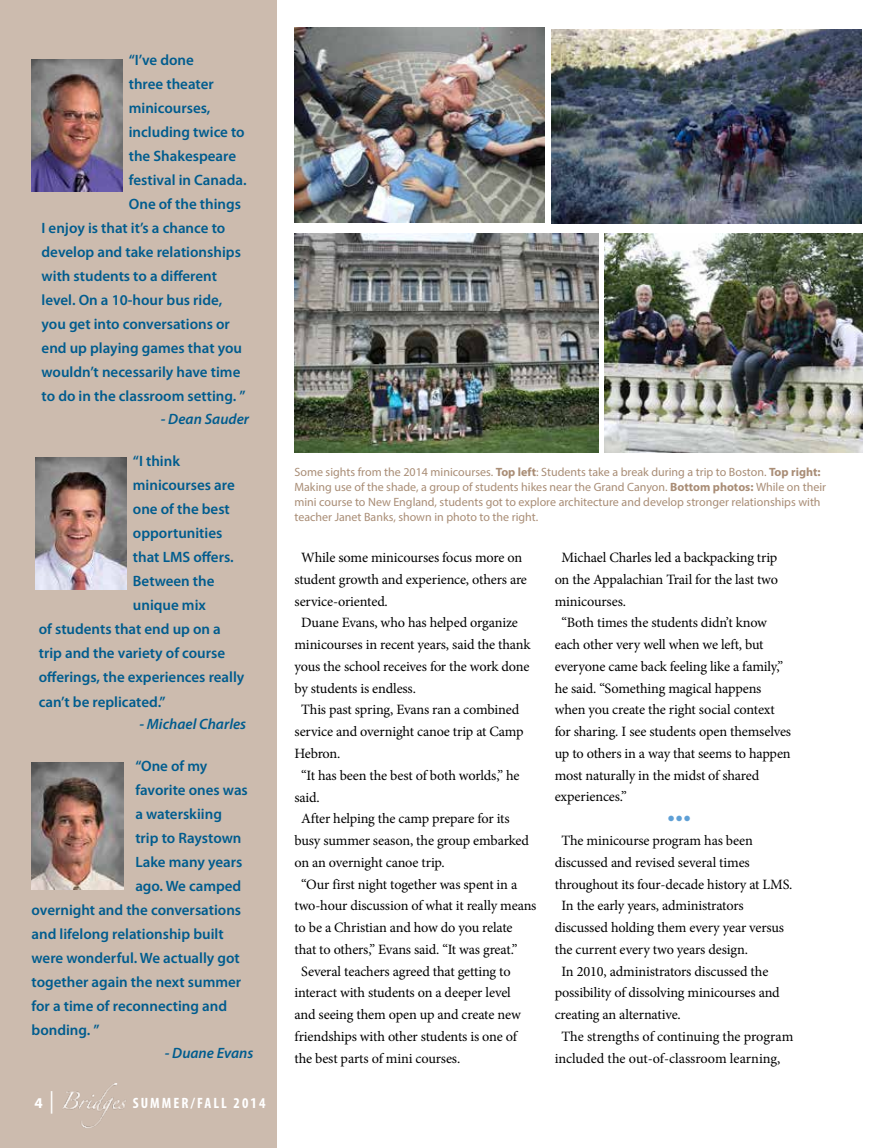
<style>
.page{position:relative;width:878px;height:1148px;background:#fff}
.page>*{position:absolute;margin:0;border:0;box-sizing:border-box;transform-origin:0 0}
.t1{font:21px "Minion Pro";color:#5fa0d6}
.t2{font:600 15px "Myriad Pro";color:#005c8e}
.t3{font:italic 600 15px "Myriad Pro";color:#005c8e}
.t4{font:700 condensed 15px "Myriad Pro";letter-spacing:.14em;color:#fff}
.t5{font:700 15px "Myriad Pro";color:#fff}
.t6{font:14.25px "Minion Pro";letter-spacing:-.01em;color:#000}
.t7{font:12px/15px "Myriad Pro";color:#a98d76}
.s1{font-weight:400;font-stretch:condensed;font-size:22.5px}
.s2{font-weight:700}
</style>
<div class="page">
<div style="left:0;top:0;width:277px;height:1148px;background:#ccbbae"></div>
<img style="left:32px;top:59px;width:90px;height:132px">
<img style="left:294px;top:28px;width:250px;height:194px">
<img style="left:294px;top:233px;width:304px;height:219px">
<img style="left:605px;top:233px;width:257px;height:219px">
<img style="left:551px;top:29px;width:310px;height:195px">
<img style="left:36px;top:457px;width:90px;height:132px">
<img style="left:32px;top:762px;width:92px;height:127px">
<img style="left:63px;top:1083px;width:63px;height:45px">
<p class="t2" style="left:129px;top:51px;width:67px">“I’ve done</p>
<p class="t2" style="left:129px;top:75px;width:87px">three theater</p>
<p class="t2" style="left:129px;top:99px;width:83px">minicourses,</p>
<p class="t2" style="left:129px;top:123px;width:117px">including twice to</p>
<p class="t2" style="left:129px;top:147px;width:109px">the Shakespeare</p>
<p class="t2" style="left:129px;top:171px;width:119px">festival in Canada.</p>
<p class="t2" style="left:129px;top:195px;width:114px">One of the things</p>
<p class="t2" style="left:42px;top:219px;width:185px">I enjoy is that it’s a chance to</p>
<p class="t2" style="left:42px;top:243px;width:201px">develop and take relationships</p>
<p class="t2" style="left:42px;top:267px;width:177px">with students to a different</p>
<p class="t2" style="left:42px;top:291px;width:182px">level. On a 10-hour bus ride,</p>
<p class="t2" style="left:42px;top:315px;width:190px">you get into conversations or</p>
<p class="t2" style="left:42px;top:339px;width:202px">end up playing games that you</p>
<p class="t2" style="left:42px;top:363px;width:200px">wouldn’t necessarily have time</p>
<p class="t2" style="left:42px;top:387px;width:205px">to do in the classroom setting. ”</p>
<p class="t3" style="left:161px;top:409px;width:90px">- Dean Sauder</p>
<p class="t2" style="left:133px;top:452px;width:49px">“I think</p>
<p class="t2" style="left:133px;top:476px;width:103px">minicourses are</p>
<p class="t2" style="left:133px;top:500px;width:98px">one of the best</p>
<p class="t2" style="left:133px;top:524px;width:91px">opportunities</p>
<p class="t2" style="left:133px;top:548px;width:102px">that LMS offers.</p>
<p class="t2" style="left:133px;top:572px;width:83px">Between the</p>
<p class="t2" style="left:133px;top:596px;width:75px">unique mix</p>
<p class="t2" style="left:39px;top:620px;width:184px">of students that end up on a</p>
<p class="t2" style="left:39px;top:644px;width:188px">trip and the variety of course</p>
<p class="t2" style="left:39px;top:668px;width:207px">offerings, the experiences really</p>
<p class="t2" style="left:39px;top:692px;width:128px">can’t be replicated.”</p>
<p class="t3" style="left:139px;top:714px;width:108px">- Michael Charles</p>
<p class="t2" style="left:135px;top:756px;width:74px">“One of my</p>
<p class="t2" style="left:135px;top:780px;width:114px">favorite ones was</p>
<p class="t2" style="left:135px;top:804px;width:88px">a waterskiing</p>
<p class="t2" style="left:135px;top:828px;width:108px">trip to Raystown</p>
<p class="t2" style="left:135px;top:852px;width:108px">Lake many years</p>
<p class="t2" style="left:135px;top:876px;width:107px">ago. We camped</p>
<p class="t2" style="left:32px;top:900px;width:211px">overnight and the conversations</p>
<p class="t2" style="left:32px;top:924px;width:193px">and lifelong relationship built</p>
<p class="t2" style="left:32px;top:948px;width:210px">were wonderful. We actually got</p>
<p class="t2" style="left:32px;top:972px;width:211px">together again the next summer</p>
<p class="t2" style="left:32px;top:996px;width:197px">for a time of reconnecting and</p>
<p class="t2" style="left:32px;top:1020px;width:70px">bonding. ”</p>
<p class="t3" style="left:165px;top:1043px;width:90px">- Duane Evans</p>
<p class="t5" style="left:35px;top:1092px;width:21px">4 <span class="s1">|</span></p>
<p class="t4" style="left:133px;top:1093px;width:134px">SUMMER/FALL 2014</p>
<p class="t7" style="left:294px;top:464px;width:533px">Some sights from the 2014 minicourses. <span class="s2">Top left</span>: Students take a break during a trip to Boston. <span class="s2">Top right:<br></span>Making use of the shade, a group of students hikes near the Grand Canyon. <span class="s2">Bottom photos:</span> While on their mini course to New England, students got to explore architecture and develop stronger relationships with teacher Janet Banks, shown in photo to the right.</p>
<p class="t6" style="left:301px;top:548px;width:222px">While some minicourses focus more on</p>
<p class="t6" style="left:294px;top:570px;width:234px">student growth and experience, others are</p>
<p class="t6" style="left:294px;top:591px;width:95px">service-oriented.</p>
<p class="t6" style="left:301px;top:613px;width:218px">Duane Evans, who has helped organize</p>
<p class="t6" style="left:294px;top:635px;width:238px">minicourses in recent years, said the thank</p>
<p class="t6" style="left:294px;top:657px;width:236px">yous the school receives for the work done</p>
<p class="t6" style="left:294px;top:678px;width:123px">by students is endless.</p>
<p class="t6" style="left:301px;top:700px;width:219px">This past spring, Evans ran a combined</p>
<p class="t6" style="left:294px;top:722px;width:231px">service and overnight canoe trip at Camp</p>
<p class="t6" style="left:294px;top:744px;width:48px">Hebron.</p>
<p class="t6" style="left:301px;top:765px;width:220px">“It has been the best of both worlds,” he</p>
<p class="t6" style="left:294px;top:787px;width:27px">said.</p>
<p class="t6" style="left:301px;top:809px;width:210px">After helping the camp prepare for its</p>
<p class="t6" style="left:294px;top:831px;width:236px">busy summer season, the group embarked</p>
<p class="t6" style="left:294px;top:852px;width:152px">on an overnight canoe trip.</p>
<p class="t6" style="left:301px;top:874px;width:217px">“Our first night together was spent in a</p>
<p class="t6" style="left:294px;top:896px;width:243px">two-hour discussion of what it really means</p>
<p class="t6" style="left:294px;top:918px;width:220px">to be a Christian and how do you relate</p>
<p class="t6" style="left:294px;top:939px;width:224px">that to others,” Evans said. “It was great.”</p>
<p class="t6" style="left:301px;top:961px;width:211px">Several teachers agreed that getting to</p>
<p class="t6" style="left:294px;top:983px;width:218px">interact with students on a deeper level</p>
<p class="t6" style="left:294px;top:1005px;width:228px">and seeing them open up and create new</p>
<p class="t6" style="left:294px;top:1026px;width:224px">friendships with other students is one of</p>
<p class="t6" style="left:294px;top:1048px;width:167px">the best parts of mini courses.</p>
<p class="t6" style="left:561px;top:548px;width:217px">Michael Charles led a backpacking trip</p>
<p class="t6" style="left:554px;top:570px;width:225px">on the Appalachian Trail for the last two</p>
<p class="t6" style="left:554px;top:591px;width:73px">minicourses.</p>
<p class="t6" style="left:561px;top:613px;width:207px">“Both times the students didn’t know</p>
<p class="t6" style="left:554px;top:635px;width:210px">each other very well when we left, but</p>
<p class="t6" style="left:554px;top:657px;width:230px">everyone came back feeling like a family,”</p>
<p class="t6" style="left:554px;top:678px;width:208px">he said. “Something magical happens</p>
<p class="t6" style="left:554px;top:700px;width:222px">when you create the right social context</p>
<p class="t6" style="left:554px;top:722px;width:238px">for sharing. I see students open themselves</p>
<p class="t6" style="left:554px;top:743px;width:237px">up to others in a way that seems to happen</p>
<p class="t6" style="left:554px;top:765px;width:206px">most naturally in the midst of shared</p>
<p class="t6" style="left:554px;top:787px;width:74px">experiences.”</p>
<h1 class="t1" style="left:667px;top:802px;width:26px">•••</h1>
<p class="t6" style="left:561px;top:831px;width:193px">The minicourse program has been</p>
<p class="t6" style="left:554px;top:852px;width:197px">discussed and revised several times</p>
<p class="t6" style="left:554px;top:874px;width:239px">throughout its four-decade history at LMS.</p>
<p class="t6" style="left:561px;top:896px;width:184px">In the early years, administrators</p>
<p class="t6" style="left:554px;top:918px;width:231px">discussed holding them every year versus</p>
<p class="t6" style="left:554px;top:939px;width:195px">the current every two years design.</p>
<p class="t6" style="left:561px;top:961px;width:208px">In 2010, administrators discussed the</p>
<p class="t6" style="left:554px;top:983px;width:227px">possibility of dissolving minicourses and</p>
<p class="t6" style="left:554px;top:1005px;width:127px">creating an alternative.</p>
<p class="t6" style="left:561px;top:1026px;width:233px">The strengths of continuing the program</p>
<p class="t6" style="left:554px;top:1048px;width:227px">included the out-of-classroom learning,</p>
</div>
